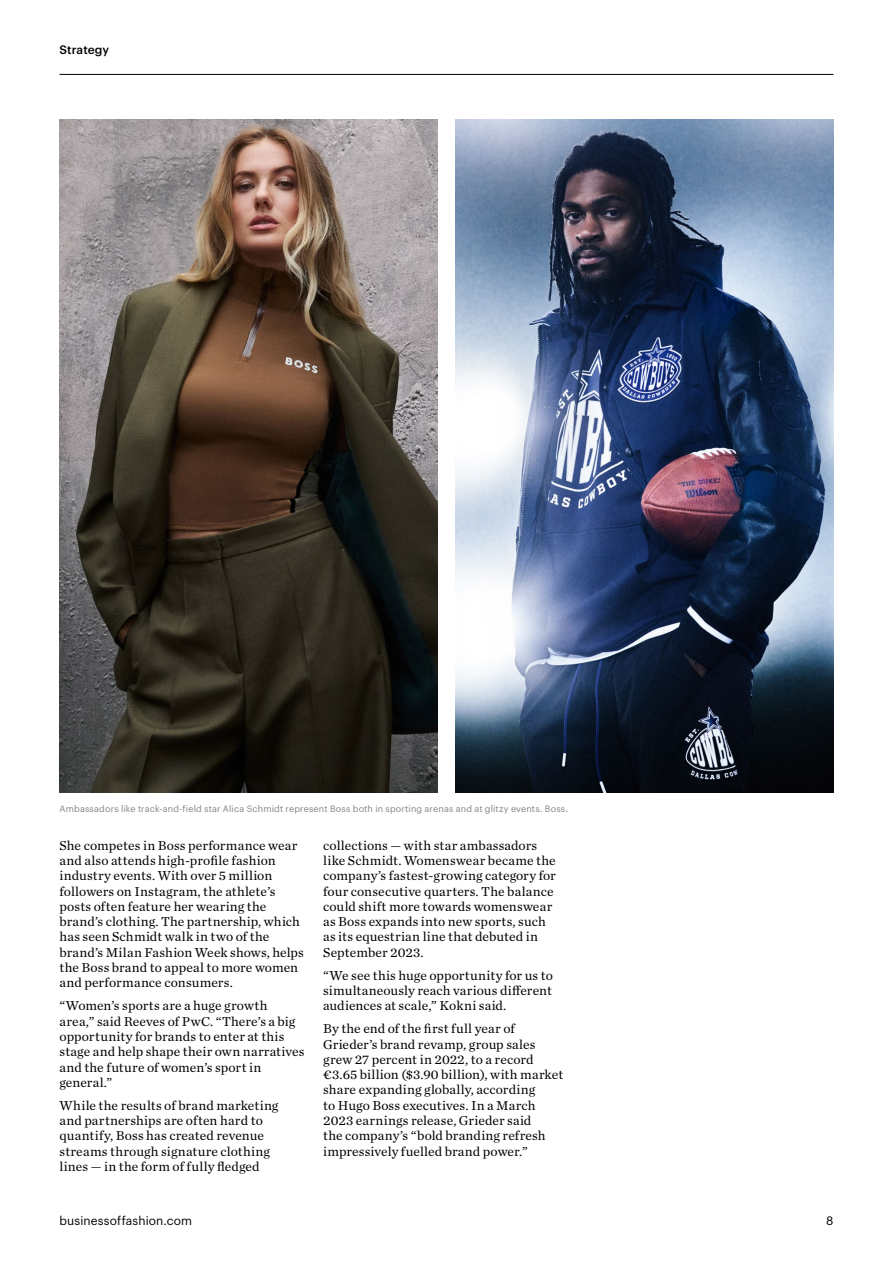
<style>
.page{position:relative;width:893px;height:1263px;background:#fff}
.page>*{position:absolute;margin:0;border:0;box-sizing:border-box;transform-origin:0 0}
.t1{font:13.5px/15.3px "Chronicle Text G1";letter-spacing:.01em;color:#000}
.t2{font:12px "Graphik";letter-spacing:.015em;color:#000}
.t3{font:500 12px "Graphik";letter-spacing:.005em;color:#000}
.t4{font:9px "Graphik";letter-spacing:.02em;color:#808285}
</style>
<div class="page">
<hr style="left:60px;top:74px;width:773px;height:1px;background:#000">
<img style="left:60px;top:119px;width:378px;height:673px">
<img style="left:455px;top:119px;width:378px;height:673px">
<p class="t3" style="left:60px;top:41px;width:51px">Strategy</p>
<p class="t4" style="left:60px;top:802px;width:510px">Ambassadors like track-and-field star Alica Schmidt represent Boss both in sporting arenas and at glitzy events. Boss.</p>
<p class="t1" style="left:60px;top:837px;width:246px">She competes in Boss performance wear and also attends high-profile fashion industry events. With over 5 million followers on Instagram, the athlete’s posts often feature her wearing the brand’s clothing. The partnership, which has seen Schmidt walk in two of the brand’s Milan Fashion Week shows, helps the Boss brand to appeal to more women and performance consumers.</p>
<p class="t1" style="left:60px;top:997px;width:247px">“Women’s sports are a huge growth area,” said Reeves of PwC. “There’s a big opportunity for brands to enter at this stage and help shape their own narratives and the future of women’s sport in general.”</p>
<p class="t1" style="left:60px;top:1097px;width:220px">While the results of brand marketing and partnerships are often hard to quantify, Boss has created revenue streams through signature clothing lines — in the form of fully fledged</p>
<p class="t1" style="left:323px;top:837px;width:234px">collections — with star ambassadors like Schmidt. Womenswear became the company’s fastest-growing category for four consecutive quarters. The balance could shift more towards womenswear as Boss expands into new sports, such as its equestrian line that debuted in September 2023.</p>
<p class="t1" style="left:323px;top:967px;width:231px;text-align:justify">“We see this huge opportunity for us to simultaneously reach various different audiences at scale,” Kokni said.</p>
<p class="t1" style="left:323px;top:1020px;width:242px">By the end of the first full year of Grieder’s brand revamp, group sales grew 27 percent in 2022, to a record €3.65 billion ($3.90 billion), with market share expanding globally, according<br>to Hugo Boss executives. In a March 2023 earnings release, Grieder said<br>the company’s “bold branding refresh impressively fuelled brand power.”</p>
<p class="t2" style="left:60px;top:1211px;width:134px">businessoffashion.com</p>
<p class="t2" style="left:826px;top:1211px;width:9px">8</p>
</div>
